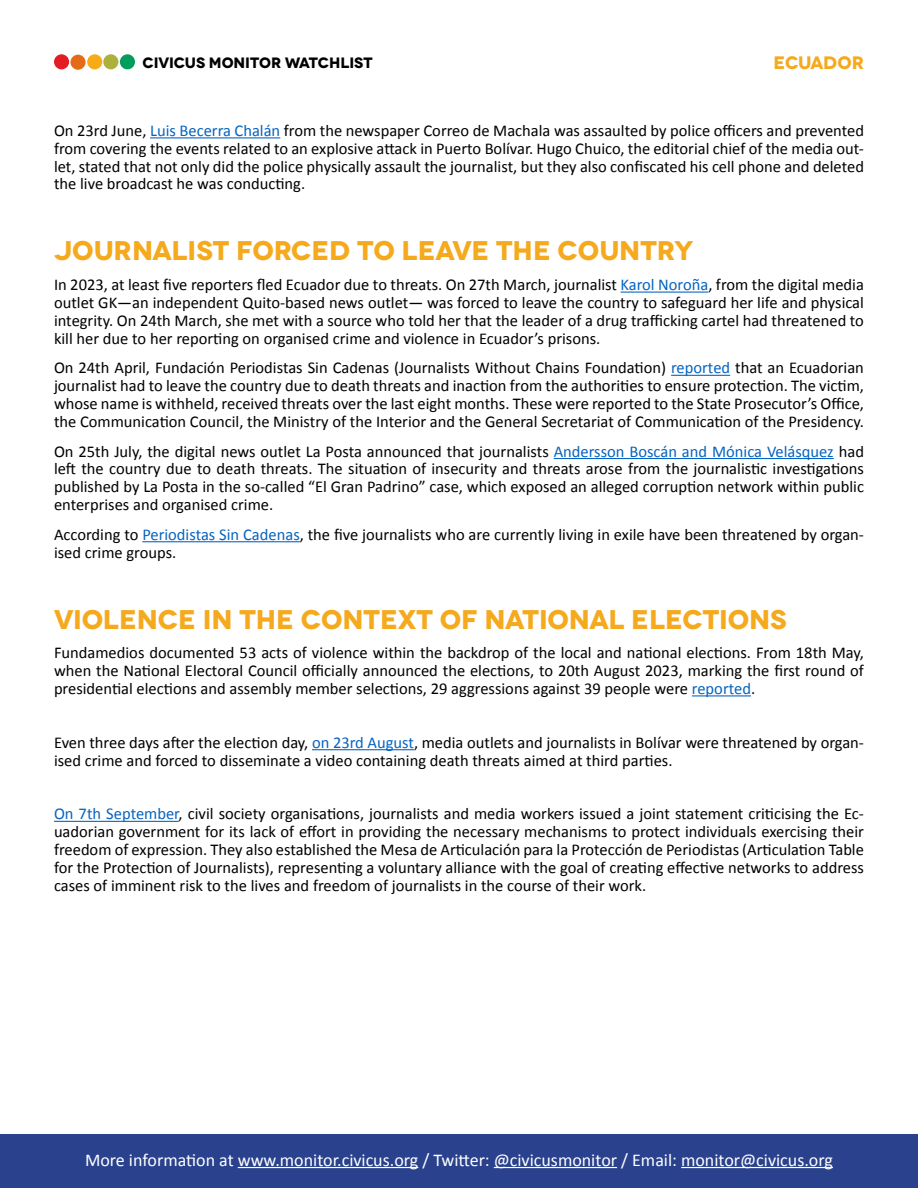
<style>
.page{position:relative;width:918px;height:1188px;background:#fff}
.page>*{position:absolute;margin:0;border:0;box-sizing:border-box;transform-origin:0 0}
.t1{font:700 27px "Novecentowide";letter-spacing:-.005em;color:#f5a91d}
.t2{font:18px "Calibri";color:#fff}
.t3{font:700 18px "Novecentowide";letter-spacing:-.02em;color:#f5a91d}
.t4{font:16.5px/17.9px "Calibri";color:#000;text-align:justify}
.t5{font:700 15px "Novecentowide";letter-spacing:-.01em;color:#000}
.s1{color:#0563c1}
</style>
<div class="page">
<div style="left:0;top:1134px;width:918px;height:54px;background:#2a428e"></div>
<hr style="left:238px;top:1167px;width:180px;height:1px;background:#fff">
<hr style="left:494px;top:1167px;width:123px;height:1px;background:#fff">
<hr style="left:681px;top:1167px;width:152px;height:1px;background:#fff">
<div style="left:54px;top:54px;width:15px;height:15px;background:#e41d24;border-radius:50%"></div>
<div style="left:70px;top:55px;width:16px;height:15px;background:#e46c16;border-radius:50%"></div>
<div style="left:87px;top:54px;width:15px;height:15px;background:#f7ab17;border-radius:50%"></div>
<div style="left:103px;top:54px;width:15px;height:15px;background:#adb03d;border-radius:50%"></div>
<div style="left:120px;top:54px;width:15px;height:15px;background:#019d5c;border-radius:50%"></div>
<hr style="left:150px;top:137px;width:130px;height:1px;background:#0563c1">
<hr style="left:621px;top:292px;width:87px;height:1px;background:#0563c1">
<hr style="left:671px;top:375px;width:59px;height:1px;background:#0563c1">
<hr style="left:554px;top:458px;width:280px;height:1px;background:#0563c1">
<hr style="left:142px;top:541px;width:158px;height:1px;background:#0563c1">
<hr style="left:692px;top:695px;width:59px;height:1px;background:#0563c1">
<hr style="left:312px;top:749px;width:102px;height:1px;background:#0563c1">
<hr style="left:54px;top:821px;width:125px;height:1px;background:#0563c1">
<p class="t5" style="left:143px;top:54px;width:232px">CIVICUS MONITOR WATCHLIST</p>
<p class="t3" style="left:774px;top:52px;width:92px">ECUADOR</p>
<p class="t4" style="left:54px;top:122px;width:812px">On 23rd June, <span class="s1">Luis Becerra Chalán</span> from the newspaper Correo de Machala was assaulted by police officers and prevented from covering the events related to an explosive attack in Puerto Bolívar. Hugo Chuico, the editorial chief of the media out&shy;let, stated that not only did the police physically assault the journalist, but they also confiscated his cell phone and deleted the live broadcast he was conducting.</p>
<h1 class="t1" style="left:54px;top:234px;width:641px">JOURNALIST FORCED TO LEAVE THE COUNTRY</h1>
<p class="t4" style="left:54px;top:276px;width:812px">In 2023, at least five reporters fled Ecuador due to threats. On 27th March, journalist <span class="s1">Karol Noroña</span>, from the digital media outlet GK—an independent Quito-based news outlet— was forced to leave the country to safeguard her life and physical integrity. On 24th March, she met with a source who told her that the leader of a drug trafficking cartel had threatened to kill her due to her reporting on organised crime and violence in Ecuador’s prisons.</p>
<p class="t4" style="left:54px;top:359px;width:812px">On 24th April, Fundación Periodistas Sin Cadenas (Journalists Without Chains Foundation) <span class="s1">reported</span> that an Ecuadorian journalist had to leave the country due to death threats and inaction from the authorities to ensure protection. The victim, whose name is withheld, received threats over the last eight months. These were reported to the State Prosecutor’s Office, the Communication Council, the Ministry of the Interior and the General Secretariat of Communication of the Presidency.</p>
<p class="t4" style="left:54px;top:442px;width:811px">On 25th July, the digital news outlet La Posta announced that journalists <span class="s1">Andersson Boscán and Mónica Velásquez</span> had left the country due to death threats. The situation of insecurity and threats arose from the journalistic investigations published by La Posta in the so-called “El Gran Padrino” case, which exposed an alleged corruption network within public enterprises and organised crime.</p>
<p class="t4" style="left:54px;top:526px;width:811px">According to <span class="s1">Periodistas Sin Cadenas</span>, the five journalists who are currently living in exile have been threatened by organ&shy;ised crime groups.</p>
<h1 class="t1" style="left:54px;top:602px;width:734px">VIOLENCE IN THE CONTEXT OF NATIONAL ELECTIONS</h1>
<p class="t4" style="left:54px;top:644px;width:812px">Fundamedios documented 53 acts of violence within the backdrop of the local and national elections. From 18th May, when the National Electoral Council officially announced the elections, to 20th August 2023, marking the first round of presidential elections and assembly member selections, 29 aggressions against 39 people were <span class="s1">reported</span>.</p>
<p class="t4" style="left:54px;top:734px;width:811px">Even three days after the election day, <span class="s1">on 23rd August</span>, media outlets and journalists in Bolívar were threatened by organ&shy;ised crime and forced to disseminate a video containing death threats aimed at third parties.</p>
<p class="t4" style="left:54px;top:805px;width:812px"><span class="s1">On 7th September</span>, civil society organisations, journalists and media workers issued a joint statement criticising the Ec&shy;uadorian government for its lack of effort in providing the necessary mechanisms to protect individuals exercising their freedom of expression. They also established the Mesa de Articulación para la Protección de Periodistas (Articulation Table for the Protection of Journalists), representing a voluntary alliance with the goal of creating effective networks to address cases of imminent risk to the lives and freedom of journalists in the course of their work.</p>
<p class="t2" style="left:85px;top:1148px;width:749px">More information at www.monitor.civicus.org / Twitter: @civicusmonitor / Email: monitor@civicus.org</p>
</div>
